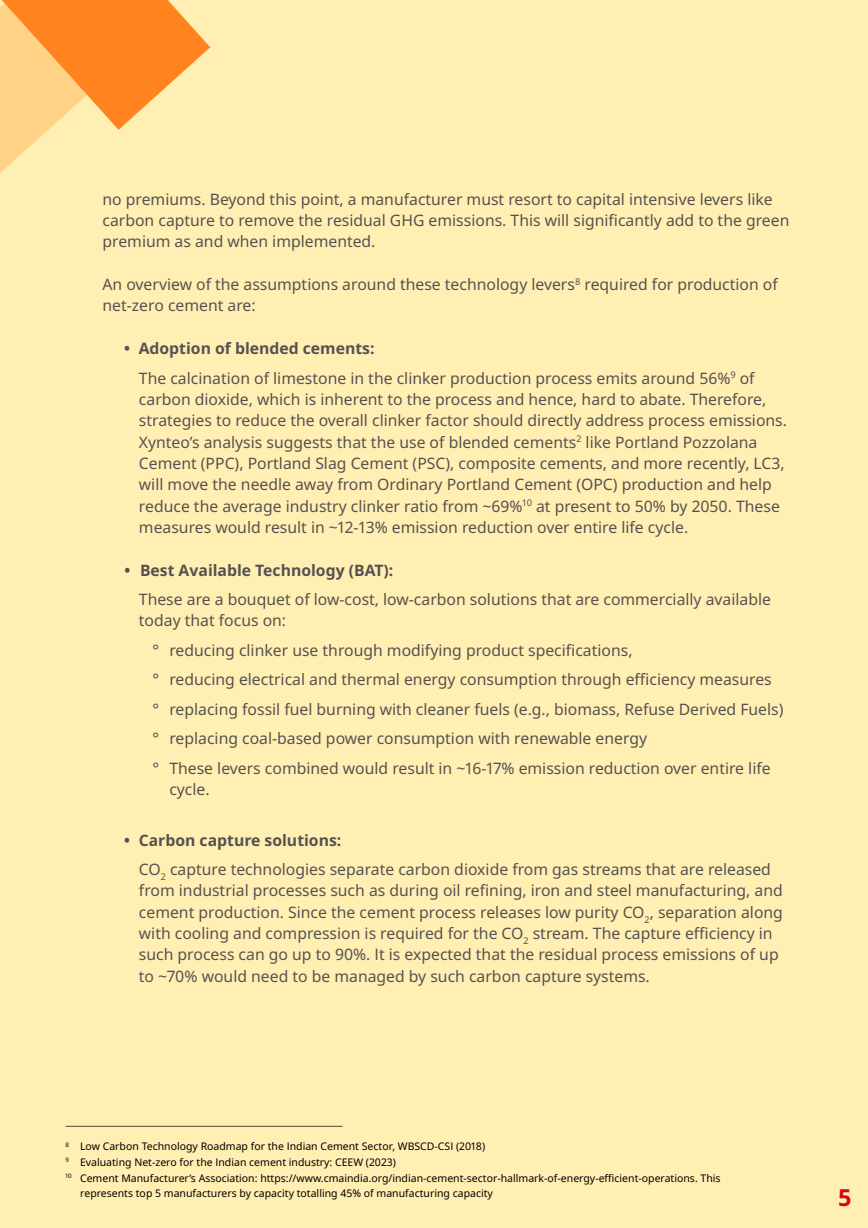
<style>
.page{position:relative;width:868px;height:1228px;background:#ffefb3}
.page>*{position:absolute;margin:0;border:0;box-sizing:border-box;transform-origin:0 0}
.t1{font:700 23.45px "Noto IKEA Latin";color:#df001b}
.t2{font:15.75px/21.3px "Noto IKEA Latin";color:#565151}
.t3{font:700 15.75px "Noto IKEA Latin";color:#565151}
.t4{font:10.5px "Noto IKEA Latin";color:#000}
.s1{font-weight:700}
</style>
<div class="page">
<svg style="left:0;top:0;width:210px;height:173px"></svg>
<hr style="left:66px;top:1126px;width:276px;height:1px;background:#000">
<p class="t2" style="left:103px;top:188px;width:688px">no premiums. Beyond this point, a manufacturer must resort to capital intensive levers like carbon capture to remove the residual GHG emissions. This will significantly add to the green premium as and when implemented.</p>
<p class="t2" style="left:103px;top:273px;width:677px">An overview of the assumptions around these technology levers<sup>8</sup> required for production of net-zero cement are:</p>
<p class="t2" style="left:139px;top:333px;width:617px;line-height:29.4px;text-indent:-15px"><span class="s1">• Adoption of blended cements:<br></span>The calcination of limestone in the clinker production process emits around 56%<sup>9</sup> of</p>
<p class="t2" style="left:139px;top:388px;width:650px">carbon dioxide, which is inherent to the process and hence, hard to abate. Therefore, strategies to reduce the overall clinker factor should directly address process emissions.<br>Xynteo’s analysis suggests that the use of blended cements<sup>2</sup> like Portland Pozzolana Cement (PPC), Portland Slag Cement (PSC), composite cements, and more recently, LC3, will move the needle away from Ordinary Portland Cement (OPC) production and help reduce the average industry clinker ratio from ~69%<sup>10</sup> at present to 50% by 2050. These measures would result in ~12-13% emission reduction over entire life cycle.</p>
<p class="t3" style="left:125px;top:559px;width:270px">• Best Available Technology (BAT):</p>
<p class="t2" style="left:139px;top:588px;width:634px">These are a bouquet of low-cost, low-carbon solutions that are commercially available today that focus on:</p>
<p class="t2" style="left:153px;top:635px;width:633px;line-height:29.4px">° reducing clinker use through modifying product specifications,<br>° reducing electrical and thermal energy consumption through efficiency measures<br>° replacing fossil fuel burning with cleaner fuels (e.g., biomass, Refuse Derived Fuels) ° replacing coal-based power consumption with renewable energy<br>° These levers combined would result in ~16-17% emission reduction over entire life</p>
<p class="t2" style="left:169px;top:778px;width:42px">cycle.</p>
<p class="t2" style="left:139px;top:825px;width:634px;line-height:29.3px;text-indent:-15px"><span class="s1">• Carbon capture solutions:<br></span>CO<sub>2</sub> capture technologies separate carbon dioxide from gas streams that are released</p>
<p class="t2" style="left:139px;top:879px;width:646px">from industrial processes such as during oil refining, iron and steel manufacturing, and cement production. Since the cement process releases low purity CO<sub>2</sub>, separation along with cooling and compression is required for the CO<sub>2</sub> stream. The capture efficiency in such process can go up to 90%. It is expected that the residual process emissions of up to ~70% would need to be managed by such carbon capture systems.</p>
<p class="t4" style="left:66px;top:1139px;width:421px"><sup>8</sup> Low Carbon Technology Roadmap for the Indian Cement Sector, WBSCD-CSI (2018)</p>
<p class="t4" style="left:66px;top:1154px;width:332px"><sup>9</sup> Evaluating Net-zero for the Indian cement industry: CEEW (2023)</p>
<p class="t4" style="left:66px;top:1170px;width:657px"><sup>10</sup> Cement Manufacturer’s Association: https://www.cmaindia.org/indian-cement-sector-hallmark-of-energy-efficient-operations. This</p>
<p class="t4" style="left:80px;top:1186px;width:414px">represents top 5 manufacturers by capacity totalling 45% of manufacturing capacity</p>
<h1 class="t1" style="left:838px;top:1180px;width:15px">5</h1>
</div>
